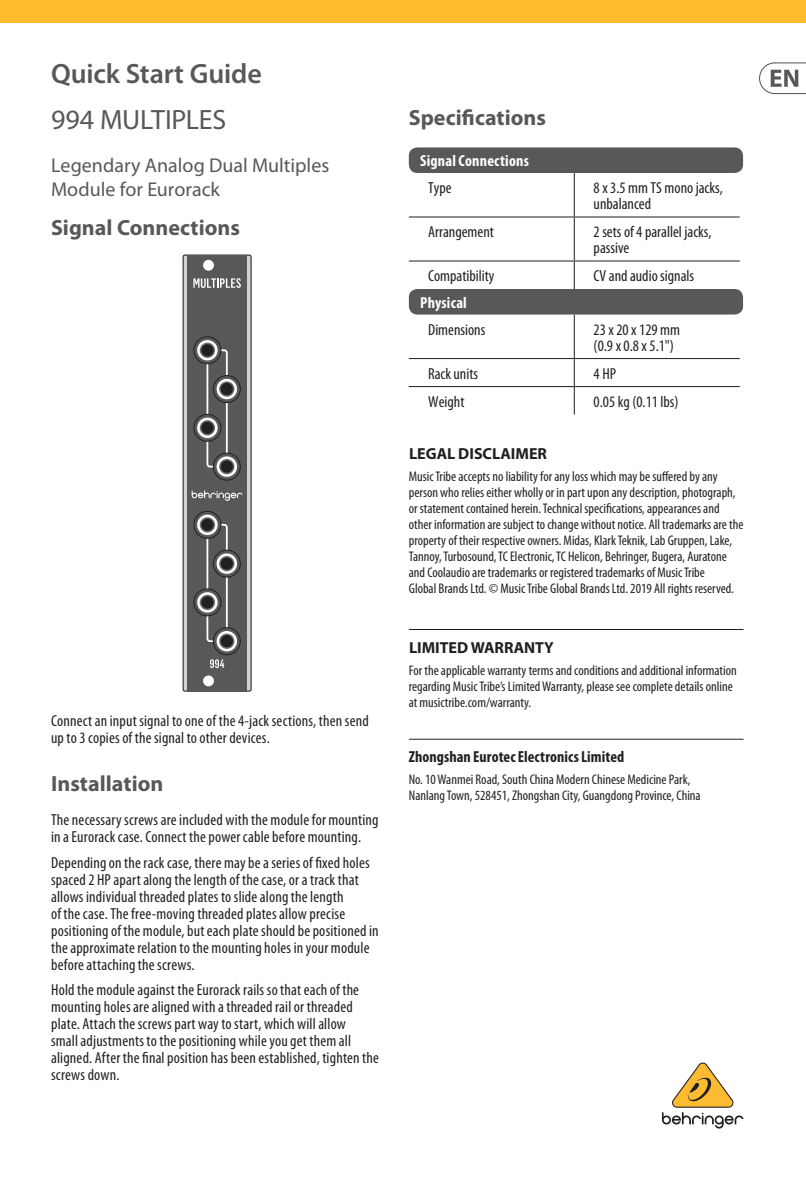
<style>
.page{position:relative;width:806px;height:1191px;background:#fff}
.page>*{position:absolute;margin:0;border:0;box-sizing:border-box;transform-origin:0 0}
.CVR_-_User_Manual{font:600 28px "Myriad Pro";letter-spacing:-.005em;color:#57585a}
.CVR_-_Product_Model{font:28px "Myriad Pro";letter-spacing:-.01em;color:#57585a}
.STEPs{font:700 22px "Myriad Pro";color:#57585a}
.CVR_-_Subhead{font:20px/24px "Myriad Pro";color:#57585a}
.Getting_Started_-_Te{font:condensed 16px/17px "Myriad Pro";letter-spacing:.01em;color:#231f20}
.WTY_No_Number{font:700 condensed 16px "Myriad Pro";letter-spacing:.005em;color:#231f20}
.Boiler_Title{font:700 16px "Myriad Pro";color:#231f20}
.t1{font:700 condensed 16px/26.8px "Myriad Pro";letter-spacing:.015em;color:#fff}
.Disclaimer{font:condensed 14px/16px "Myriad Pro";color:#231f20}
.s1{font-weight:400;color:#231f20}
.s2{font-weight:700;color:#fff}
</style>
<div class="page">
<svg style="left:661px;top:1062px;width:82px;height:66px"></svg>
<div style="left:0;top:0;width:805px;height:23px;background:#fdbb2e"></div>
<svg style="left:759px;top:62px;width:46px;height:33px"></svg>
<hr style="left:408px;top:629px;width:335px;height:1px;background:#231f20">
<hr style="left:408px;top:738px;width:335px;height:1px;background:#231f20">
<svg style="left:182px;top:254px;width:69px;height:437px;fill:#d1d2d4"></svg>
<div style="left:187px;top:255px;width:59px;height:436px;background:#57585a"></div>
<div style="left:203px;top:260px;width:11px;height:11px;background:#fff;border-radius:50%"></div>
<div style="left:203px;top:675px;width:11px;height:11px;background:#fff;border-radius:50%"></div>
<svg style="left:191px;top:490px;width:51px;height:11px"></svg>
<svg style="left:193px;top:278px;width:48px;height:10px"></svg>
<svg style="left:210px;top:659px;width:14px;height:9px"></svg>
<div style="left:206px;top:349px;width:21px;height:118px;border:2px solid #fff;border-radius:3px"></div>
<div style="left:206px;top:524px;width:21px;height:118px;border:2px solid #fff;border-radius:3px"></div>
<svg style="left:194px;top:337px;width:27px;height:27px"></svg>
<div style="left:193px;top:336px;width:28px;height:28px;border:1px solid #231f20;border-radius:50%"></div>
<svg style="left:197px;top:340px;width:20px;height:20px"></svg>
<svg style="left:200px;top:342px;width:15px;height:16px"></svg>
<div style="left:201px;top:344px;width:12px;height:12px;background:#231f20;border-radius:50%"></div>
<svg style="left:194px;top:414px;width:27px;height:27px"></svg>
<div style="left:193px;top:414px;width:28px;height:27px;border:1px solid #231f20;border-radius:50%"></div>
<svg style="left:197px;top:417px;width:20px;height:21px"></svg>
<svg style="left:200px;top:420px;width:15px;height:15px"></svg>
<div style="left:201px;top:422px;width:12px;height:12px;background:#231f20;border-radius:50%"></div>
<svg style="left:213px;top:375px;width:27px;height:27px"></svg>
<div style="left:213px;top:375px;width:27px;height:28px;border:1px solid #231f20;border-radius:50%"></div>
<svg style="left:216px;top:379px;width:21px;height:20px"></svg>
<svg style="left:219px;top:381px;width:15px;height:16px"></svg>
<div style="left:220px;top:383px;width:13px;height:12px;background:#231f20;border-radius:50%"></div>
<svg style="left:213px;top:453px;width:27px;height:27px"></svg>
<div style="left:213px;top:453px;width:27px;height:27px;border:1px solid #231f20;border-radius:50%"></div>
<svg style="left:216px;top:456px;width:21px;height:21px"></svg>
<svg style="left:219px;top:459px;width:15px;height:15px"></svg>
<div style="left:220px;top:460px;width:13px;height:13px;background:#231f20;border-radius:50%"></div>
<svg style="left:194px;top:511px;width:27px;height:27px"></svg>
<div style="left:193px;top:511px;width:28px;height:27px;border:1px solid #231f20;border-radius:50%"></div>
<svg style="left:197px;top:514px;width:20px;height:21px"></svg>
<svg style="left:200px;top:517px;width:15px;height:15px"></svg>
<div style="left:201px;top:519px;width:12px;height:12px;background:#231f20;border-radius:50%"></div>
<svg style="left:194px;top:589px;width:27px;height:27px"></svg>
<div style="left:193px;top:588px;width:28px;height:28px;border:1px solid #231f20;border-radius:50%"></div>
<svg style="left:197px;top:592px;width:20px;height:20px"></svg>
<svg style="left:200px;top:595px;width:15px;height:15px"></svg>
<div style="left:201px;top:596px;width:12px;height:12px;background:#231f20;border-radius:50%"></div>
<svg style="left:213px;top:550px;width:27px;height:27px"></svg>
<div style="left:213px;top:550px;width:27px;height:27px;border:1px solid #231f20;border-radius:50%"></div>
<svg style="left:216px;top:553px;width:21px;height:21px"></svg>
<svg style="left:219px;top:556px;width:15px;height:15px"></svg>
<div style="left:220px;top:557px;width:13px;height:13px;background:#231f20;border-radius:50%"></div>
<svg style="left:213px;top:628px;width:27px;height:26px"></svg>
<div style="left:213px;top:627px;width:27px;height:28px;border:1px solid #231f20;border-radius:50%"></div>
<svg style="left:216px;top:631px;width:21px;height:20px"></svg>
<svg style="left:219px;top:633px;width:15px;height:16px"></svg>
<div style="left:220px;top:635px;width:13px;height:12px;background:#231f20;border-radius:50%"></div>
<hr style="left:573px;top:173px;width:1px;height:44px;background:#231f20">
<hr style="left:408px;top:217px;width:166px;height:1px;background:#231f20">
<hr style="left:574px;top:217px;width:165px;height:1px;background:#231f20">
<hr style="left:573px;top:217px;width:1px;height:44px;background:#231f20">
<hr style="left:408px;top:261px;width:166px;height:1px;background:#231f20">
<hr style="left:574px;top:261px;width:165px;height:1px;background:#231f20">
<svg style="left:573px;top:261px;width:1px;height:28px"></svg>
<hr style="left:573px;top:314px;width:1px;height:44px;background:#231f20">
<hr style="left:408px;top:358px;width:166px;height:1px;background:#231f20">
<hr style="left:574px;top:358px;width:165px;height:1px;background:#231f20">
<hr style="left:408px;top:386px;width:166px;height:1px;background:#231f20">
<hr style="left:574px;top:386px;width:165px;height:1px;background:#231f20">
<svg style="left:573px;top:359px;width:1px;height:55px"></svg>
<div style="left:408px;top:147px;width:334px;height:26px;background:#57585a;border-radius:9px"></div>
<div style="left:408px;top:289px;width:334px;height:25px;background:#57585a;border-radius:9px"></div>
<p class="CVR_-_User_Manual" style="left:51px;top:56px;width:212px">Quick Start Guide</p>
<p class="CVR_-_Product_Model" style="left:51px;top:102px;width:176px">994 MULTIPLES</p>
<p class="CVR_-_Subhead" style="left:51px;top:153px;width:279px">Legendary Analog Dual Multiples<br>Module for Eurorack</p>
<p class="STEPs" style="left:51px;top:214px;width:190px">Signal Connections</p>
<p class="Getting_Started_-_Te" style="left:51px;top:712px;width:319px">Connect an input signal to one of the 4-jack sections, then send up to 3 copies of the signal to other devices.</p>
<p class="STEPs" style="left:51px;top:769px;width:114px">Installation</p>
<p class="Getting_Started_-_Te" style="left:51px;top:811px;width:329px">The necessary screws are included with the module for mounting in a Eurorack case. Connect the power cable before mounting.</p>
<p class="Getting_Started_-_Te" style="left:51px;top:853px;width:329px">Depending on the rack case, there may be a series of fixed holes spaced 2 HP apart along the length of the case, or a track that allows individual threaded plates to slide along the length<br>of the case. The free-moving threaded plates allow precise positioning of the module, but each plate should be positioned in the approximate relation to the mounting holes in your module before attaching the screws.</p>
<p class="Getting_Started_-_Te" style="left:51px;top:981px;width:329px">Hold the module against the Eurorack rails so that each of the mounting holes are aligned with a threaded rail or threaded plate. Attach the screws part way to start, which will allow<br>small adjustments to the positioning while you get them all aligned. After the final position has been established, tighten the screws down.</p>
<p class="STEPs" style="left:408px;top:103px;width:139px">Specifications</p>
<p class="t1" style="left:428px;top:147px;width:102px;text-indent:-8px">Signal Connections<br><span class="s1">Type</span></p>
<p class="Getting_Started_-_Te" style="left:593px;top:179px;width:131px;line-height:16px">8 x 3.5 mm TS mono jacks, unbalanced</p>
<p class="Getting_Started_-_Te" style="left:428px;top:223px;width:67px">Arrangement</p>
<p class="Getting_Started_-_Te" style="left:593px;top:223px;width:119px;line-height:16px">2 sets of 4 parallel jacks, passive</p>
<p class="Getting_Started_-_Te" style="left:428px;top:267px;width:68px">Compatibility</p>
<p class="Getting_Started_-_Te" style="left:593px;top:267px;width:102px">CV and audio signals</p>
<p class="Getting_Started_-_Te" style="left:428px;top:289px;width:59px;line-height:26.8px;text-indent:-8px"><span class="s2">Physical<br></span>Dimensions</p>
<p class="Getting_Started_-_Te" style="left:593px;top:321px;width:88px;line-height:16px">23 x 20 x 129 mm (0.9 x 0.8 x 5.1")</p>
<p class="Getting_Started_-_Te" style="left:428px;top:364px;width:51px">Rack units</p>
<p class="Getting_Started_-_Te" style="left:593px;top:364px;width:24px">4 HP</p>
<p class="Getting_Started_-_Te" style="left:428px;top:392px;width:38px">Weight</p>
<p class="Getting_Started_-_Te" style="left:593px;top:392px;width:86px">0.05 kg (0.11 lbs)</p>
<p class="Boiler_Title" style="left:409px;top:443px;width:139px">LEGAL DISCLAIMER</p>
<p class="Disclaimer" style="left:408px;top:468px;width:336px">Music Tribe accepts no liability for any loss which may be suffered by any person who relies either wholly or in part upon any description, photograph, or statement contained herein. Technical specifications, appearances and other information are subject to change without notice. All trademarks are the property of their respective owners. Midas, Klark Teknik, Lab Gruppen, Lake, Tannoy, Turbosound, TC Electronic, TC Helicon, Behringer, Bugera, Auratone and Coolaudio are trademarks or registered trademarks of Music Tribe<br>Global Brands Ltd. © Music Tribe Global Brands Ltd. 2019 All rights reserved.</p>
<p class="Boiler_Title" style="left:409px;top:637px;width:146px">LIMITED WARRANTY</p>
<p class="Disclaimer" style="left:408px;top:662px;width:329px">For the applicable warranty terms and conditions and additional information regarding Music Tribe’s Limited Warranty, please see complete details online at musictribe.com/warranty.</p>
<p class="WTY_No_Number" style="left:408px;top:747px;width:217px">Zhongshan Eurotec Electronics Limited</p>
<p class="Disclaimer" style="left:408px;top:771px;width:293px">No. 10 Wanmei Road, South China Modern Chinese Medicine Park,<br>Nanlang Town, 528451, Zhongshan City, Guangdong Province, China</p>
</div>
